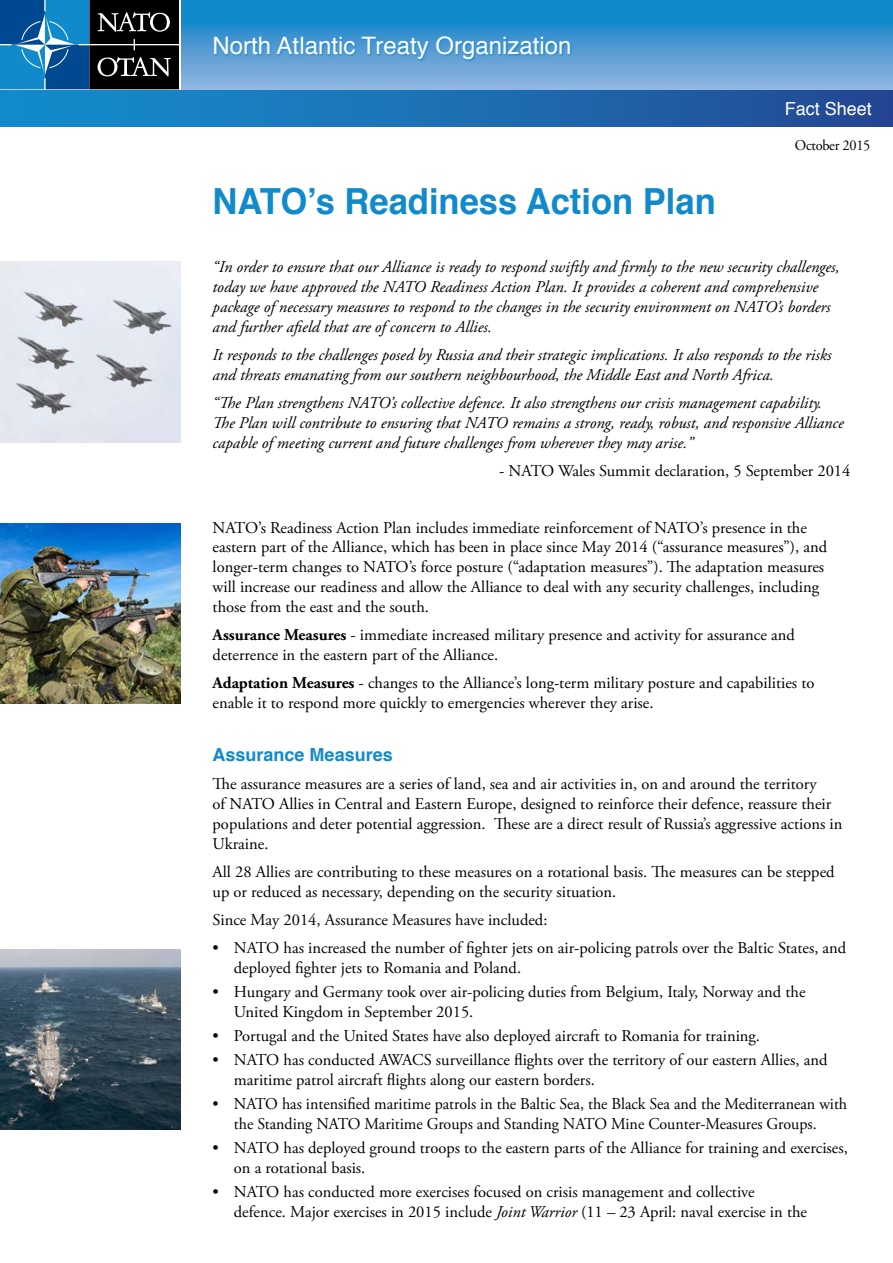
<style>
.page{position:relative;width:893px;height:1263px;background:#fff}
.page>*{position:absolute;margin:0;border:0;box-sizing:border-box;transform-origin:0 0}
.t1{font:700 36px "Helvetica";color:#118acb;scale:.96 1}
.t2{font:24px "Helvetica";color:#fff}
.t3{font:700 18px "Helvetica";color:#118acb}
.t4{font:18px "Helvetica";color:#fff}
.t5{font:16.5px/19.8px "Adobe Garamond Pro";color:#000}
.t6{font:italic 16.5px/19.8px "Adobe Garamond Pro";color:#000}
.t7{font:15px "Adobe Garamond Pro";letter-spacing:-.02em;color:#000;scale:.96 1}
.s1{font-weight:700}
.s2{font-style:italic}
</style>
<div class="page">
<svg style="left:181px;top:0;width:712px;height:89px;background:#4699d2"></svg>
<svg style="left:0;top:89px;width:180px;height:2px"></svg>
<svg style="left:0;top:0;width:179px;height:89px;background:#1f4b69"></svg>
<div style="left:215px;top:37px;width:357px;height:24px;background:#118acb;opacity:.75"></div>
<div style="left:0;top:91px;width:893px;height:36px;background:linear-gradient(to right,#1491cf,#254a93)"></div>
<img style="left:0;top:523px;width:180px;height:180px">
<img style="left:0;top:262px;width:180px;height:180px">
<img style="left:0;top:949px;width:180px;height:180px">
<h2 class="t2" style="left:213px;top:27px;width:360px">North Atlantic Treaty Organization</h2>
<h1 class="t1" style="left:213px;top:172px;width:526px">NATO’s Readiness Action Plan</h1>
<p class="t4" style="left:785px;top:95px;width:89px">Fact Sheet</p>
<p class="t7" style="left:795px;top:136px;width:80px">October 2015</p>
<p class="t6" style="left:213px;top:257px;width:629px">“In order to ensure that our Alliance is ready to respond swiftly and firmly to the new security challenges, today we have approved the NATO Readiness Action Plan. It provides a coherent and comprehensive package of necessary measures to respond to the changes in the security environment on NATO’s borders and further afield that are of concern to Allies.</p>
<p class="t6" style="left:213px;top:345px;width:620px">It responds to the challenges posed by Russia and their strategic implications. It also responds to the risks and threats emanating from our southern neighbourhood, the Middle East and North Africa.</p>
<p class="t6" style="left:213px;top:393px;width:633px">“The Plan strengthens NATO’s collective defence. It also strengthens our crisis management capability.<br>The Plan will contribute to ensuring that NATO remains a strong, ready, robust, and responsive Alliance capable of meeting current and future challenges from wherever they may arise.”</p>
<p class="t5" style="left:499px;top:461px;width:353px">- NATO Wales Summit declaration, 5 September 2014</p>
<p class="t5" style="left:213px;top:518px;width:616px">NATO’s Readiness Action Plan includes immediate reinforcement of NATO’s presence in the eastern part of the Alliance, which has been in place since May 2014 (“assurance measures”), and longer-term changes to NATO’s force posture (“adaptation measures”). The adaptation measures will increase our readiness and allow the Alliance to deal with any security challenges, including those from the east and the south.</p>
<p class="t5" style="left:213px;top:625px;width:584px"><span class="s1">Assurance Measures</span> - immediate increased military presence and activity for assurance and deterrence in the eastern part of the Alliance.</p>
<p class="t5" style="left:213px;top:674px;width:603px"><span class="s1">Adaptation Measures</span> - changes to the Alliance’s long-term military posture and capabilities to enable it to respond more quickly to emergencies wherever they arise.</p>
<p class="t3" style="left:213px;top:740px;width:182px">Assurance Measures</p>
<p class="t5" style="left:213px;top:775px;width:631px">The assurance measures are a series of land, sea and air activities in, on and around the territory<br>of NATO Allies in Central and Eastern Europe, designed to reinforce their defence, reassure their populations and deter potential aggression. These are a direct result of Russia’s aggressive actions in Ukraine.</p>
<p class="t5" style="left:213px;top:862px;width:623px">All 28 Allies are contributing to these measures on a rotational basis. The measures can be stepped up or reduced as necessary, depending on the security situation.</p>
<p class="t5" style="left:213px;top:910px;width:336px">Since May 2014, Assurance Measures have included:</p>
<p class="t5" style="left:234px;top:939px;width:614px;text-indent:-21px">• NATO has increased the number of fighter jets on air-policing patrols over the Baltic States, and deployed fighter jets to Romania and Poland.</p>
<p class="t5" style="left:234px;top:983px;width:573px;text-indent:-21px">• Hungary and Germany took over air-policing duties from Belgium, Italy, Norway and the<br>United Kingdom in September 2015.</p>
<p class="t5" style="left:213px;top:1026px;width:549px">• Portugal and the United States have also deployed aircraft to Romania for training.</p>
<p class="t5" style="left:234px;top:1051px;width:595px;text-indent:-21px">• NATO has conducted AWACS surveillance flights over the territory of our eastern Allies, and maritime patrol aircraft flights along our eastern borders.</p>
<p class="t5" style="left:213px;top:1094px;width:636px;text-align:center">• NATO has intensified maritime patrols in the Baltic Sea, the Black Sea and the Mediterranean with the Standing NATO Maritime Groups and Standing NATO Mine Counter-Measures Groups.</p>
<p class="t5" style="left:234px;top:1138px;width:616px;text-indent:-21px">• NATO has deployed ground troops to the eastern parts of the Alliance for training and exercises, on a rotational basis.</p>
<p class="t5" style="left:234px;top:1182px;width:575px;text-indent:-21px">• NATO has conducted more exercises focused on crisis management and collective defence. Major exercises in 2015 include <span class="s2">Joint Warrior</span> (11 – 23 April: naval exercise in the</p>
</div>
